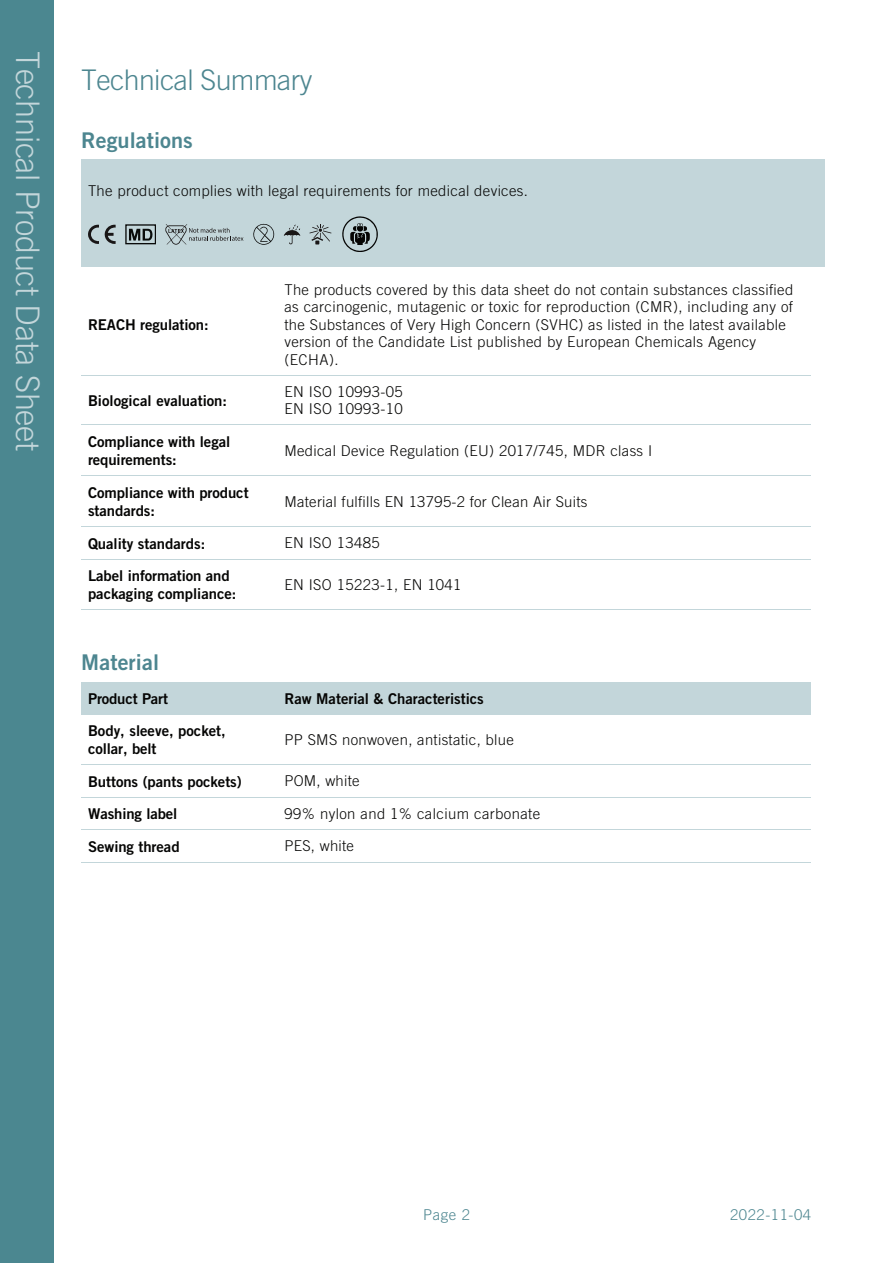
<style>
.page{position:relative;width:893px;height:1263px;background:#fff}
.page>*{position:absolute;margin:0;border:0;box-sizing:border-box;transform-origin:0 0}
.t1{font:300 32.55px "Trade Gothic OT";letter-spacing:-.01em;color:#c3d6da}
.t2{font:300 28.5px "Trade Gothic OT";letter-spacing:-.02em;color:#4d8690}
.t3{font:700 21.6px "Trade Gothic OT";letter-spacing:.005em;color:#4d8690}
.t4{font:300 14.85px/17.5px "Trade Gothic OT";letter-spacing:.025em;color:#050504}
.t5{font:700 14.85px/18.3px "Trade Gothic OT";letter-spacing:-.005em;color:#050504}
.t6{font:300 14.85px "Trade Gothic OT";letter-spacing:.035em;color:#4d8690}
</style>
<div class="page">
<div style="left:81px;top:160px;width:744px;height:107px;background:#c3d6da"></div>
<hr style="left:284px;top:609px;width:527px;height:1px;background:#c3d6da">
<hr style="left:81px;top:609px;width:203px;height:1px;background:#c3d6da">
<hr style="left:284px;top:559px;width:527px;height:1px;background:#c3d6da">
<hr style="left:81px;top:559px;width:203px;height:1px;background:#c3d6da">
<hr style="left:284px;top:526px;width:527px;height:1px;background:#c3d6da">
<hr style="left:81px;top:526px;width:203px;height:1px;background:#c3d6da">
<hr style="left:284px;top:475px;width:527px;height:1px;background:#c3d6da">
<hr style="left:81px;top:475px;width:203px;height:1px;background:#c3d6da">
<hr style="left:284px;top:425px;width:527px;height:1px;background:#c3d6da">
<hr style="left:81px;top:425px;width:203px;height:1px;background:#c3d6da">
<hr style="left:284px;top:375px;width:527px;height:1px;background:#c3d6da">
<hr style="left:81px;top:375px;width:203px;height:1px;background:#c3d6da">
<div style="left:81px;top:682px;width:203px;height:32px;background:#c3d6da"></div>
<div style="left:284px;top:682px;width:527px;height:32px;background:#c3d6da"></div>
<hr style="left:284px;top:862px;width:527px;height:1px;background:#c3d6da">
<hr style="left:81px;top:862px;width:203px;height:1px;background:#c3d6da">
<hr style="left:284px;top:830px;width:527px;height:1px;background:#c3d6da">
<hr style="left:81px;top:830px;width:203px;height:1px;background:#c3d6da">
<hr style="left:284px;top:797px;width:527px;height:1px;background:#c3d6da">
<hr style="left:81px;top:797px;width:203px;height:1px;background:#c3d6da">
<hr style="left:284px;top:765px;width:527px;height:1px;background:#c3d6da">
<hr style="left:81px;top:765px;width:203px;height:1px;background:#c3d6da">
<hr style="left:284px;top:714px;width:527px;height:1px;background:#c3d6da">
<hr style="left:81px;top:714px;width:203px;height:1px;background:#c3d6da">
<svg style="left:88px;top:225px;width:28px;height:19px"></svg>
<svg style="left:125px;top:224px;width:31px;height:20px"></svg>
<svg style="left:165px;top:224px;width:79px;height:21px"></svg>
<svg style="left:253px;top:223px;width:21px;height:22px"></svg>
<svg style="left:284px;top:224px;width:16px;height:20px"></svg>
<svg style="left:309px;top:224px;width:22px;height:20px"></svg>
<svg style="left:342px;top:216px;width:36px;height:36px"></svg>
<div style="left:0;top:0;width:53px;height:1263px;background:#4b8790"></div>
<h1 class="t1" style="left:47px;top:51px;width:402px;rotate:90deg">Technical Product Data Sheet</h1>
<h2 class="t2" style="left:81px;top:63px;width:233px">Technical Summary</h2>
<h3 class="t3" style="left:81px;top:127px;width:113px">Regulations</h3>
<p class="t4" style="left:88px;top:181px;width:441px">The product complies with legal requirements for medical devices.</p>
<p class="t5" style="left:88px;top:315px;width:122px">REACH regulation:</p>
<p class="t4" style="left:284px;top:280px;width:510px">The products covered by this data sheet do not contain substances classified as carcinogenic, mutagenic or toxic for reproduction (CMR), including any of the Substances of Very High Concern (SVHC) as listed in the latest available version of the Candidate List published by European Chemicals Agency (ECHA).</p>
<p class="t5" style="left:88px;top:391px;width:141px">Biological evaluation:</p>
<p class="t4" style="left:284px;top:383px;width:120px">EN ISO 10993-05<br>EN ISO 10993-10</p>
<p class="t5" style="left:88px;top:432px;width:144px">Compliance with legal requirements:</p>
<p class="t4" style="left:284px;top:441px;width:369px">Medical Device Regulation (EU) 2017/745, MDR class I</p>
<p class="t5" style="left:88px;top:483px;width:162px">Compliance with product standards:</p>
<p class="t4" style="left:284px;top:492px;width:305px">Material fulfills EN 13795-2 for Clean Air Suits</p>
<p class="t5" style="left:88px;top:534px;width:119px">Quality standards:</p>
<p class="t4" style="left:284px;top:534px;width:97px">EN ISO 13485</p>
<p class="t5" style="left:88px;top:566px;width:150px">Label information and packaging compliance:</p>
<p class="t4" style="left:284px;top:576px;width:179px">EN ISO 15223-1, EN 1041</p>
<h3 class="t3" style="left:81px;top:649px;width:79px">Material</h3>
<p class="t5" style="left:88px;top:689px;width:82px">Product Part</p>
<p class="t5" style="left:284px;top:689px;width:201px">Raw Material &amp; Characteristics</p>
<p class="t5" style="left:88px;top:721px;width:139px">Body, sleeve, pocket, collar, belt</p>
<p class="t4" style="left:284px;top:731px;width:231px">PP SMS nonwoven, antistatic, blue</p>
<p class="t5" style="left:88px;top:772px;width:155px">Buttons (pants pockets)</p>
<p class="t4" style="left:284px;top:772px;width:77px">POM, white</p>
<p class="t5" style="left:88px;top:805px;width:91px">Washing label</p>
<p class="t4" style="left:284px;top:804px;width:257px">99% nylon and 1% calcium carbonate</p>
<p class="t5" style="left:88px;top:837px;width:93px">Sewing thread</p>
<p class="t4" style="left:284px;top:837px;width:71px">PES, white</p>
<p class="t6" style="left:423px;top:1205px;width:48px">Page 2</p>
<p class="t6" style="left:730px;top:1205px;width:83px">2022-11-04</p>
</div>
